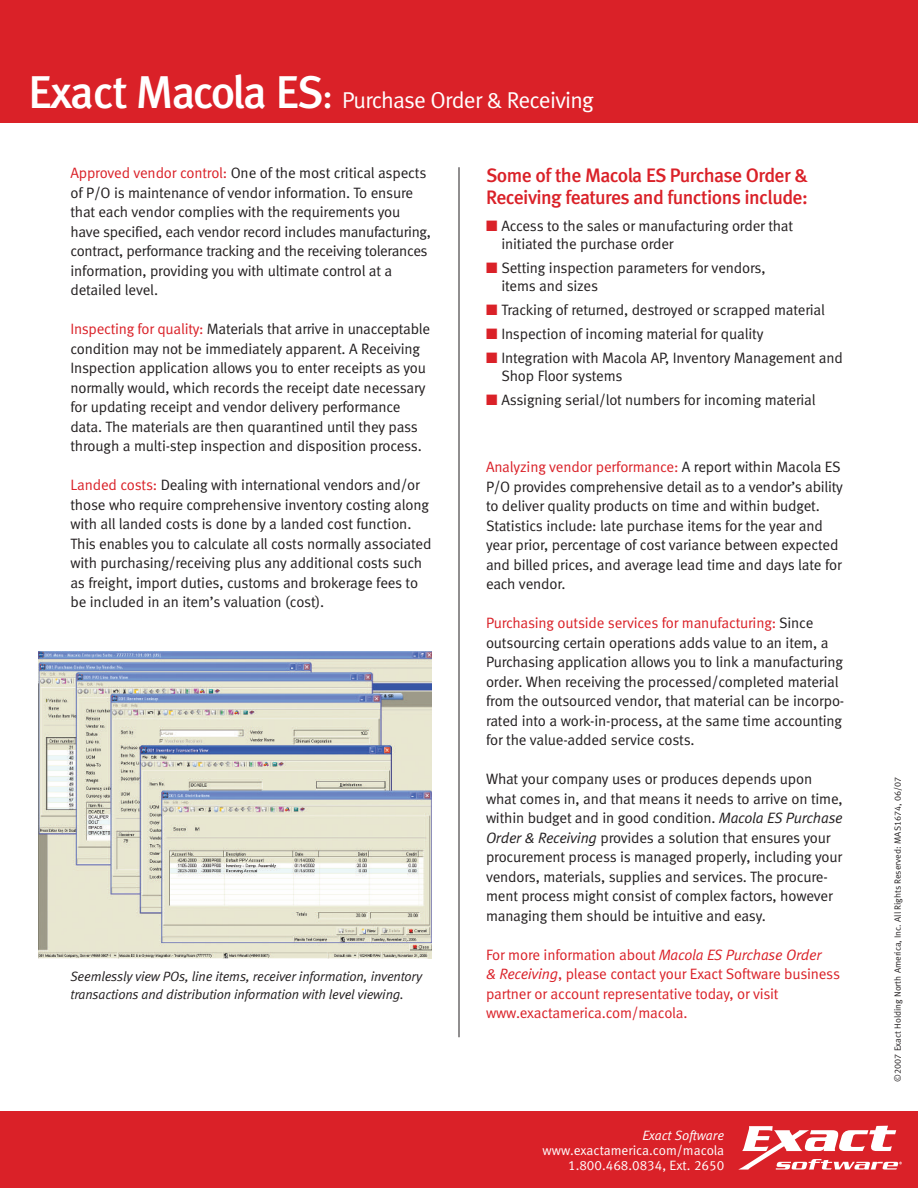
<style>
.page{position:relative;width:918px;height:1188px;background:#fff}
.page>*{position:absolute;margin:0;border:0;box-sizing:border-box;transform-origin:0 0}
.t1{font:22.95px "Meta Normal LF";letter-spacing:-.035em;color:#fff}
.t2{font:19.5px/22.5px "Meta Medium LF";letter-spacing:-.03em;color:#da2128}
.t3{font:15px/19.5px "Meta Normal LF";letter-spacing:-.01em;color:#231f20}
.t4{font:15px/19.5px "Meta Normal LF";letter-spacing:-.01em;color:#da2128}
.t5{font:italic 13.5px/18px "Meta Normal LF";letter-spacing:-.01em;color:#231f20}
.t6{font:13.5px/15px "Meta Normal LF";color:#fff;text-align:right}
.t7{font:italic 13.5px "Meta Normal LF";color:#fff}
.t8{font:9px "Meta Normal LF";color:#231f20}
.s1{font-family:"Meta Medium LF";font-size:45.9px}
.s2{font-family:"Meta Medium LF";font-size:35.1px}
.s3{color:#da2128}
.s4{font-style:italic}
</style>
<div class="page">
<hr style="left:459px;top:167px;width:1px;height:870px;background:#231f20">
<div style="left:0;top:0;width:918px;height:123px;background:#da2128"></div>
<img style="left:38px;top:652px;width:394px;height:306px">
<div style="left:0;top:1111px;width:918px;height:77px;background:#da2128"></div>
<svg style="left:738px;top:1126px;width:164px;height:44px"></svg>
<h1 class="t1" style="left:28px;top:87px;width:567px"><span class="s1">Exact Macola ES</span><span class="s2">:</span> Purchase Order &amp; Receiving</h1>
<p class="t3" style="left:70px;top:163px;width:362px"><span class="s3">Approved vendor control:</span> One of the most critical aspects of P/O is maintenance of vendor information. To ensure that each vendor complies with the requirements you have specified, each vendor record includes manufacturing, contract, performance tracking and the receiving tolerances information, providing you with ultimate control at a detailed level.</p>
<p class="t3" style="left:70px;top:319px;width:361px"><span class="s3">Inspecting for quality:</span> Materials that arrive in unacceptable condition may not be immediately apparent. A Receiving Inspection application allows you to enter receipts as you normally would, which records the receipt date necessary for updating receipt and vendor delivery performance data. The materials are then quarantined until they pass through a multi-step inspection and disposition process.</p>
<p class="t3" style="left:70px;top:475px;width:363px"><span class="s3">Landed costs:</span> Dealing with international vendors and/or those who require comprehensive inventory costing along with all landed costs is done by a landed cost function.<br>This enables you to calculate all costs normally associated with purchasing/receiving plus any additional costs such as freight, import duties, customs and brokerage fees to be included in an item’s valuation (cost).</p>
<p class="t5" style="left:70px;top:967px;width:353px">Seemlessly view POs, line items, receiver information, inventory transactions and distribution information with level viewing.</p>
<h2 class="t2" style="left:486px;top:164px;width:323px">Some of the Macola ES Purchase Order &amp;<br>Receiving features and functions include:</h2>
<p class="t3" style="left:501px;top:217px;width:293px;line-height:18px;text-indent:-15px"><span class="s3">■</span> Access to the sales or manufacturing order that initiated the purchase order</p>
<p class="t3" style="left:501px;top:259px;width:266px;line-height:18px;text-indent:-15px"><span class="s3">■</span> Setting inspection parameters for vendors, items and sizes</p>
<p class="t3" style="left:486px;top:300px;width:341px"><span class="s3">■</span> Tracking of returned, destroyed or scrapped material</p>
<p class="t3" style="left:486px;top:324px;width:279px"><span class="s3">■</span> Inspection of incoming material for quality</p>
<p class="t3" style="left:501px;top:349px;width:343px;line-height:18px;text-indent:-15px"><span class="s3">■</span> Integration with Macola AP, Inventory Management and<br>Shop Floor systems</p>
<p class="t3" style="left:486px;top:390px;width:331px"><span class="s3">■</span> Assigning serial/lot numbers for incoming material</p>
<p class="t3" style="left:486px;top:457px;width:358px"><span class="s3">Analyzing vendor performance:</span> A report within Macola ES P/O provides comprehensive detail as to a vendor’s ability to deliver quality products on time and within budget.<br>Statistics include: late purchase items for the year and year prior, percentage of cost variance between expected and billed prices, and average lead time and days late for each vendor.</p>
<p class="t3" style="left:486px;top:613px;width:360px"><span class="s3">Purchasing outside services for manufacturing:</span> Since outsourcing certain operations adds value to an item, a Purchasing application allows you to link a manufacturing order. When receiving the processed/completed material from the outsourced vendor, that material can be incorpo&shy;rated into a work-in-process, at the same time accounting for the value-added service costs.</p>
<p class="t3" style="left:486px;top:769px;width:358px">What your company uses or produces depends upon what comes in, and that means it needs to arrive on time, within budget and in good condition. <span class="s4">Macola ES Purchase Order &amp; Receiving</span> provides a solution that ensures your procurement process is managed properly, including your vendors, materials, supplies and services. The procure&shy;ment process might consist of complex factors, however managing them should be intuitive and easy.</p>
<p class="t4" style="left:486px;top:945px;width:356px">For more information about <span class="s4">Macola ES Purchase Order<br>&amp; Receiving</span>, please contact your Exact Software business partner or account representative today, or visit www.exactamerica.com/macola.</p>
<p class="t7" style="left:643px;top:1128px;width:83px">Exact Software</p>
<p class="t6" style="left:543px;top:1143px;width:183px">www.exactamerica.com/macola<br>1.800.468.0834, Ext. 2650</p>
<p class="t8" style="left:893px;top:1082px;width:306px;rotate:-90deg">©2007 Exact Holding North America, Inc. All Rights Reserved: MAS1674, 06/07</p>
</div>
